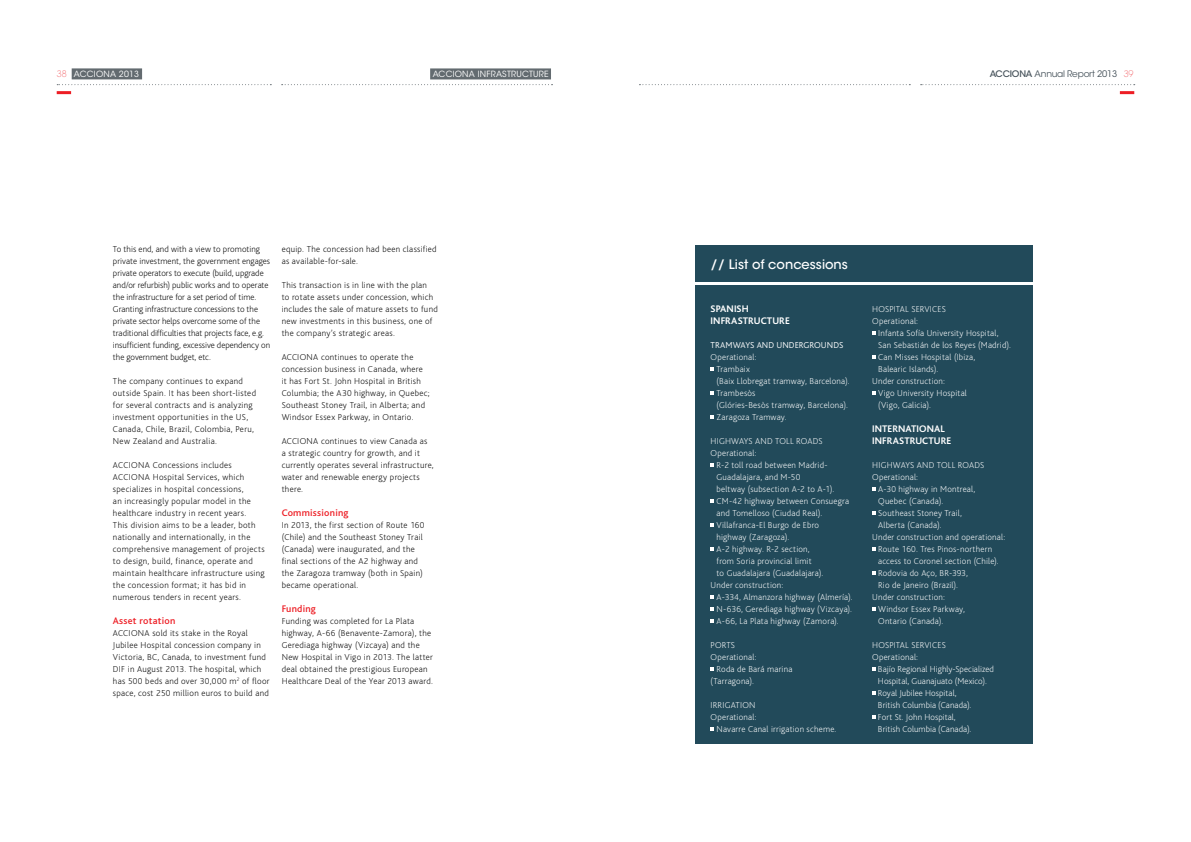
<style>
.page{position:relative;width:1191px;height:842px;background:#fff}
.page>*{position:absolute;margin:0;border:0;box-sizing:border-box;transform-origin:0 0}
.t1{font:500 13px "ITC Avant Garde Std";color:#fff}
.t2{font:700 10px/12px "Bliss";letter-spacing:.01em;color:#fff}
.t3{font:500 10px "Bliss";letter-spacing:.025em;color:#ed1d24}
.t4{font:200 9px/12px "Bliss";letter-spacing:.03em;color:#000}
.t5{font:200 9px/12px "Bliss";letter-spacing:.02em;color:#fff}
.t6{font:200 9px/12px "Bliss";color:#000}
.t7{font:9px "ITC Avant Garde Std";letter-spacing:-.025em;color:#47535b}
.t8{font:300 9px "Bliss";letter-spacing:.005em;color:#fff}
.t9{font:8.5px "ITC Avant Garde Std";letter-spacing:.025em;color:#fff}
.s1{font-weight:200;font-size:9px;color:#ed1d24}
.s2{font-weight:500}
.s3{font-weight:200;color:#ed1d24}
</style>
<div class="page">
<svg style="left:282px;top:84px;width:270px;height:1px"></svg>
<svg style="left:639px;top:84px;width:271px;height:1px"></svg>
<svg style="left:57px;top:84px;width:214px;height:1px"></svg>
<svg style="left:920px;top:84px;width:214px;height:1px"></svg>
<hr style="left:57px;top:91px;width:14px;height:3px;background:#ed1d24">
<hr style="left:1119px;top:91px;width:15px;height:3px;background:#ed1d24">
<div style="left:430px;top:68px;width:121px;height:11px;background:#636b70"></div>
<div style="left:72px;top:68px;width:70px;height:11px;background:#636b70"></div>
<div style="left:695px;top:245px;width:338px;height:36px;background:#224a5a"></div>
<div style="left:695px;top:286px;width:338px;height:458px;background:#224a5a"></div>
<svg style="left:710px;top:367px;width:4px;height:4px"></svg>
<svg style="left:710px;top:391px;width:4px;height:4px"></svg>
<svg style="left:710px;top:415px;width:4px;height:4px"></svg>
<svg style="left:710px;top:463px;width:4px;height:4px"></svg>
<svg style="left:710px;top:499px;width:4px;height:4px"></svg>
<svg style="left:710px;top:523px;width:4px;height:4px"></svg>
<svg style="left:710px;top:547px;width:4px;height:4px"></svg>
<svg style="left:710px;top:595px;width:4px;height:4px"></svg>
<svg style="left:710px;top:607px;width:4px;height:4px"></svg>
<svg style="left:710px;top:619px;width:4px;height:4px"></svg>
<svg style="left:710px;top:667px;width:4px;height:4px"></svg>
<svg style="left:710px;top:727px;width:4px;height:4px"></svg>
<svg style="left:872px;top:331px;width:3px;height:4px"></svg>
<svg style="left:872px;top:355px;width:3px;height:4px"></svg>
<svg style="left:872px;top:391px;width:3px;height:4px"></svg>
<svg style="left:872px;top:487px;width:3px;height:4px"></svg>
<svg style="left:872px;top:511px;width:3px;height:4px"></svg>
<svg style="left:872px;top:547px;width:3px;height:4px"></svg>
<svg style="left:872px;top:571px;width:3px;height:4px"></svg>
<svg style="left:872px;top:607px;width:3px;height:4px"></svg>
<svg style="left:872px;top:667px;width:3px;height:4px"></svg>
<svg style="left:872px;top:691px;width:3px;height:4px"></svg>
<svg style="left:872px;top:715px;width:3px;height:4px"></svg>
<p class="t9" style="left:57px;top:69px;width:44px"><span class="s1">38</span> ACCIONA</p>
<p class="t9" style="left:119px;top:69px;width:22px">2013</p>
<p class="t9" style="left:433px;top:69px;width:117px">ACCIONA IN FRASTRUCTURE</p>
<p class="t7" style="left:989px;top:68px;width:145px"><span class="s2">ACCIONA</span> ANNUAL REPORT 2013 <span class="s3">39</span></p>
<p class="t6" style="left:113px;top:243px;width:159px">To this end, and with a view to promoting private investment, the government engages private operators to execute (build, upgrade and/or refurbish) public works and to operate the infrastructure for a set period of time.<br>Granting infrastructure concessions to the private sector helps overcome some of the traditional difficulties that projects face, e.g. insufficient funding, excessive dependency on the government budget, etc.</p>
<p class="t4" style="left:113px;top:375px;width:145px">The company continues to expand outside Spain. It has been short-listed for several contracts and is analyzing investment opportunities in the US, Canada, Chile, Brazil, Colombia, Peru, New Zealand and Australia.</p>
<p class="t4" style="left:113px;top:459px;width:153px">ACCIONA Concessions includes ACCIONA Hospital Services, which specializes in hospital concessions,<br>an increasingly popular model in the healthcare industry in recent years.<br>This division aims to be a leader, both nationally and internationally, in the comprehensive management of projects to design, build, finance, operate and maintain healthcare infrastructure using the concession format; it has bid in numerous tenders in recent years.</p>
<p class="t3" style="left:113px;top:616px;width:64px">Asset rotation</p>
<p class="t4" style="left:113px;top:627px;width:158px">ACCIONA sold its stake in the Royal Jubilee Hospital concession company in Victoria, BC, Canada, to investment fund DIF in August 2013. The hospital, which has 500 beds and over 30,000 m<sup>2</sup> of floor space, cost 250 million euros to build and</p>
<p class="t4" style="left:282px;top:243px;width:156px">equip. The concession had been classified as available-for-sale.</p>
<p class="t4" style="left:282px;top:279px;width:158px">This transaction is in line with the plan<br>to rotate assets under concession, which includes the sale of mature assets to fund new investments in this business, one of the company’s strategic areas.</p>
<p class="t4" style="left:282px;top:351px;width:149px">ACCIONA continues to operate the concession business in Canada, where it has Fort St. John Hospital in British Columbia; the A30 highway, in Quebec; Southeast Stoney Trail, in Alberta; and Windsor Essex Parkway, in Ontario.</p>
<p class="t4" style="left:282px;top:435px;width:154px">ACCIONA continues to view Canada as<br>a strategic country for growth, and it currently operates several infrastructure, water and renewable energy projects there.</p>
<p class="t3" style="left:282px;top:508px;width:68px">Commissioning</p>
<p class="t4" style="left:282px;top:519px;width:144px">In 2013, the first section of Route 160 (Chile) and the Southeast Stoney Trail (Canada) were inaugurated, and the final sections of the A2 highway and the Zaragoza tramway (both in Spain) became operational.</p>
<p class="t3" style="left:282px;top:604px;width:36px">Funding</p>
<p class="t4" style="left:282px;top:615px;width:153px">Funding was completed for La Plata highway, A-66 (Benavente-Zamora), the Gerediaga highway (Vizcaya) and the New Hospital in Vigo in 2013. The latter deal obtained the prestigious European Healthcare Deal of the Year 2013 award.</p>
<h1 class="t1" style="left:710px;top:256px;width:139px">// List of concessions</h1>
<p class="t2" style="left:710px;top:303px;width:81px">SPANISH<br>INFRASTRUCTURE</p>
<p class="t8" style="left:710px;top:340px;width:134px">TRAMWAYS AND UNDERGROUNDS</p>
<p class="t5" style="left:716px;top:351px;width:134px;text-indent:-6px">Operational:<br>Trambaix<br>(Baix Llobregat tramway, Barcelona).<br>Trambesòs<br>(Glóries-Besòs tramway, Barcelona).<br>Zaragoza Tramway.</p>
<p class="t5" style="left:710px;top:435px;width:114px">HIGHWAYS AND TOLL ROADS<br>Operational:</p>
<p class="t5" style="left:716px;top:459px;width:112px">R-2 toll road between Madrid-</p>
<p class="t5" style="left:716px;top:471px;width:85px">Guadalajara, and M-50</p>
<p class="t5" style="left:716px;top:483px;width:119px">beltway (subsection A-2 to A-1).</p>
<p class="t5" style="left:716px;top:495px;width:134px">CM-42 highway between Consuegra</p>
<p class="t5" style="left:716px;top:507px;width:107px">and Tomelloso (Ciudad Real).</p>
<p class="t5" style="left:716px;top:519px;width:104px">Villafranca-El Burgo de Ebro</p>
<p class="t5" style="left:716px;top:531px;width:74px">highway (Zaragoza).</p>
<p class="t5" style="left:716px;top:543px;width:95px">A-2 highway. R-2 section,</p>
<p class="t5" style="left:716px;top:555px;width:97px">from Soria provincial limit</p>
<p class="t5" style="left:716px;top:567px;width:108px">to Guadalajara (Guadalajara).</p>
<p class="t5" style="left:710px;top:579px;width:74px">Under construction:</p>
<p class="t5" style="left:716px;top:591px;width:138px">A-334, Almanzora highway (Almería).</p>
<p class="t5" style="left:716px;top:603px;width:137px">N-636, Gerediaga highway (Vizcaya).</p>
<p class="t5" style="left:716px;top:615px;width:124px">A-66, La Plata highway (Zamora).</p>
<p class="t5" style="left:710px;top:639px;width:26px">PORTS</p>
<p class="t5" style="left:710px;top:651px;width:47px">Operational:</p>
<p class="t5" style="left:716px;top:663px;width:77px">Roda de Bará marina</p>
<p class="t5" style="left:710px;top:675px;width:45px">(Tarragona).</p>
<p class="t5" style="left:710px;top:699px;width:47px">IRRIGATION</p>
<p class="t5" style="left:710px;top:711px;width:47px">Operational:</p>
<p class="t5" style="left:716px;top:723px;width:121px">Navarre Canal irrigation scheme.</p>
<p class="t5" style="left:872px;top:303px;width:75px">HOSPITAL SERVICES<br>Operational:</p>
<p class="t5" style="left:878px;top:327px;width:122px">Infanta Sofía University Hospital,</p>
<p class="t5" style="left:878px;top:339px;width:134px">San Sebastián de los Reyes (Madrid).</p>
<p class="t5" style="left:878px;top:351px;width:99px">Can Misses Hospital (Ibiza,</p>
<p class="t5" style="left:878px;top:363px;width:62px">Balearic Islands).</p>
<p class="t5" style="left:872px;top:375px;width:74px">Under construction:</p>
<p class="t5" style="left:878px;top:387px;width:90px">Vigo University Hospital</p>
<p class="t5" style="left:878px;top:399px;width:54px">(Vigo, Galicia).</p>
<p class="t2" style="left:872px;top:423px;width:81px">INTERNATIONAL<br>INFRASTRUCTURE</p>
<p class="t5" style="left:872px;top:459px;width:114px">HIGHWAYS AND TOLL ROADS<br>Operational:</p>
<p class="t5" style="left:878px;top:483px;width:99px">A-30 highway in Montreal,</p>
<p class="t5" style="left:878px;top:495px;width:67px">Quebec (Canada).</p>
<p class="t5" style="left:878px;top:507px;width:85px">Southeast Stoney Trail,</p>
<p class="t5" style="left:878px;top:519px;width:65px">Alberta (Canada).</p>
<p class="t5" style="left:872px;top:531px;width:135px">Under construction and operational:</p>
<p class="t5" style="left:878px;top:543px;width:116px">Route 160. Tres Pinos-northern</p>
<p class="t5" style="left:878px;top:555px;width:122px">access to Coronel section (Chile).</p>
<p class="t5" style="left:878px;top:567px;width:91px">Rodovia do Aço, BR-393,</p>
<p class="t5" style="left:878px;top:579px;width:81px">Rio de Janeiro (Brazil).</p>
<p class="t5" style="left:872px;top:591px;width:74px">Under construction:</p>
<p class="t5" style="left:878px;top:603px;width:88px">Windsor Essex Parkway,</p>
<p class="t5" style="left:878px;top:615px;width:67px">Ontario (Canada).</p>
<p class="t5" style="left:872px;top:639px;width:75px">HOSPITAL SERVICES<br>Operational:</p>
<p class="t5" style="left:878px;top:663px;width:117px">Bajío Regional Highly-Specialized<br>Hospital, Guanajuato (Mexico).<br>Royal Jubilee Hospital,<br>British Columbia (Canada).<br>Fort St. John Hospital,<br>British Columbia (Canada).</p>
</div>
